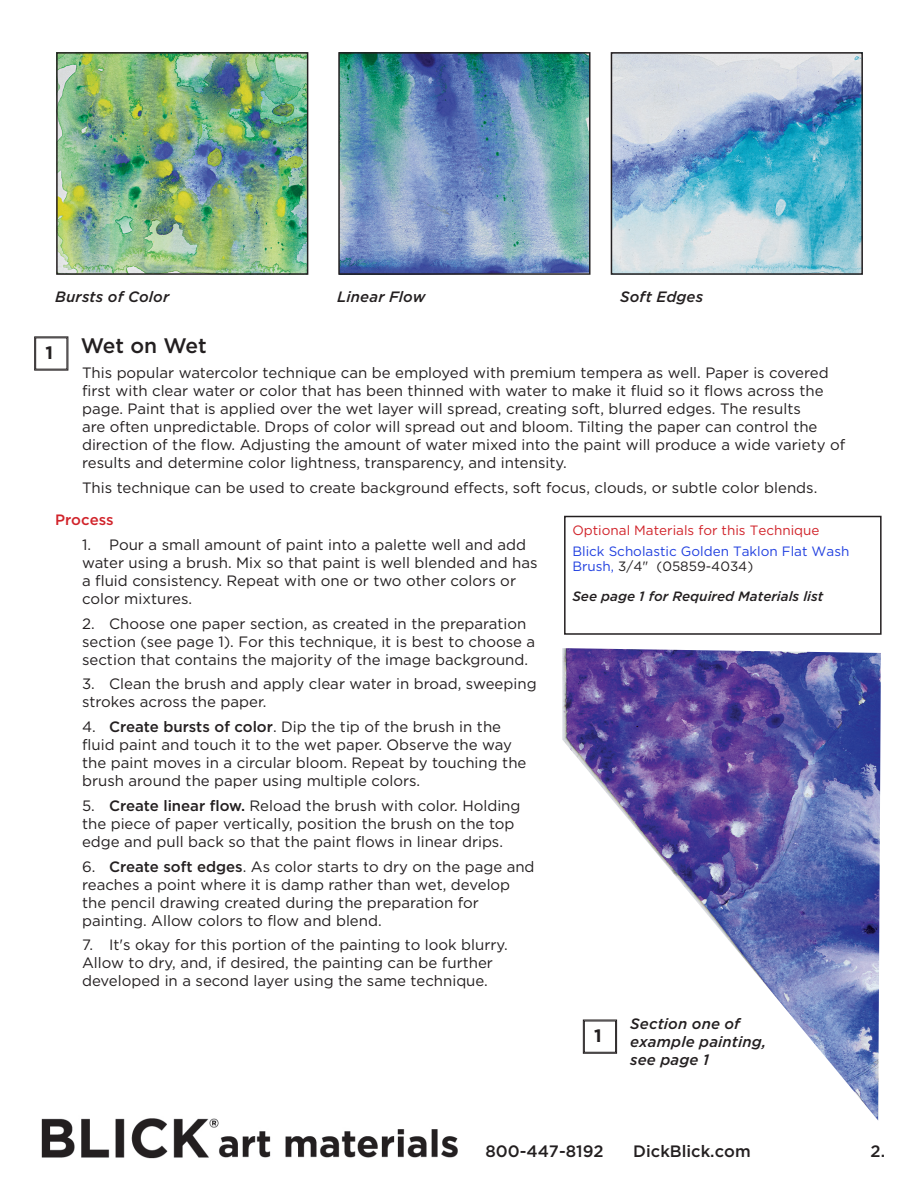
<style>
.page{position:relative;width:918px;height:1188px;background:#fff}
.page>*{position:absolute;margin:0;border:0;box-sizing:border-box;transform-origin:0 0}
.Process_Steps{font:500 21px "Gotham";color:#231f20}
.t1{font:700 18px "Gotham";color:#231f20}
.Materials_Heading{font:500 16.5px "Gotham";color:#231f20}
.Process_Steps-2{font:15px/18px "Gotham";color:#231f20}
.Step_instructions{font:italic 500 15px/18px "Gotham";letter-spacing:.01em;color:#231f20}
.Process_Steps-3{font:500 15px "Gotham";color:#d1232a}
.Materials_list{font:13.5px/15px "Gotham";color:#2140e0}
.Materials_Heading-2{font:13.5px "Gotham";color:#d1232a}
.Materials_list-2{font:italic 500 13.5px "Gotham";color:#231f20}
.s1{font-weight:500}
.s2{color:#231f20}
</style>
<div class="page">
<img style="left:41px;top:1118px;width:417px;height:41px">
<img style="left:59px;top:55px;width:246px;height:217px">
<div style="left:56px;top:52px;width:252px;height:223px;border:2px solid #231f20"></div>
<img style="left:341px;top:55px;width:247px;height:217px">
<div style="left:338px;top:52px;width:253px;height:223px;border:2px solid #231f20"></div>
<img style="left:614px;top:55px;width:246px;height:217px">
<div style="left:611px;top:52px;width:252px;height:223px;border:2px solid #231f20"></div>
<img style="left:562px;top:648px;width:319px;height:473px">
<svg style="left:34px;top:336px;width:34px;height:35px"></svg>
<svg style="left:583px;top:1020px;width:34px;height:34px"></svg>
<div style="left:584px;top:1021px;width:32px;height:32px;border:1px solid #231f20"></div>
<div style="left:564px;top:516px;width:318px;height:119px;border:2px solid #231f20"></div>
<p class="Step_instructions" style="left:55px;top:288px;width:116px">Bursts of Color</p>
<p class="Step_instructions" style="left:337px;top:288px;width:90px">Linear Flow</p>
<p class="Step_instructions" style="left:620px;top:288px;width:85px">Soft Edges</p>
<p class="Process_Steps" style="left:81px;top:332px;width:128px">Wet on Wet</p>
<p class="Process_Steps-2" style="left:82px;top:364px;width:765px">This popular watercolor technique can be employed with premium tempera as well. Paper is covered first with clear water or color that has been thinned with water to make it fluid so it flows across the page. Paint that is applied over the wet layer will spread, creating soft, blurred edges. The results<br>are often unpredictable. Drops of color will spread out and bloom. Tilting the paper can control the direction of the flow. Adjusting the amount of water mixed into the paint will produce a wide variety of results and determine color lightness, transparency, and intensity.</p>
<p class="Process_Steps-2" style="left:82px;top:478px;width:737px">This technique can be used to create background effects, soft focus, clouds, or subtle color blends.</p>
<p class="Process_Steps-3" style="left:55px;top:510px;width:60px">Process</p>
<p class="Process_Steps-2" style="left:82px;top:535px;width:457px">1. Pour a small amount of paint into a palette well and add water using a brush. Mix so that paint is well blended and has a fluid consistency. Repeat with one or two other colors or color mixtures.</p>
<p class="Process_Steps-2" style="left:82px;top:614px;width:455px">2. Choose one paper section, as created in the preparation section (see page 1). For this technique, it is best to choose a section that contains the majority of the image background.</p>
<p class="Process_Steps-2" style="left:82px;top:675px;width:456px">3. Clean the brush and apply clear water in broad, sweeping strokes across the paper.</p>
<p class="Process_Steps-2" style="left:82px;top:718px;width:446px">4. <span class="s1">Create bursts of color</span>. Dip the tip of the brush in the fluid paint and touch it to the wet paper. Observe the way the paint moves in a circular bloom. Repeat by touching the brush around the paper using multiple colors.</p>
<p class="Process_Steps-2" style="left:82px;top:796px;width:440px">5. <span class="s1">Create linear flow.</span> Reload the brush with color. Holding the piece of paper vertically, position the brush on the top edge and pull back so that the paint flows in linear drips.</p>
<p class="Process_Steps-2" style="left:82px;top:857px;width:454px">6. <span class="s1">Create soft edges</span>. As color starts to dry on the page and reaches a point where it is damp rather than wet, develop the pencil drawing created during the preparation for painting. Allow colors to flow and blend.</p>
<p class="Process_Steps-2" style="left:82px;top:936px;width:427px">7. It's okay for this portion of the painting to look blurry.<br>Allow to dry, and, if desired, the painting can be further developed in a second layer using the same technique.</p>
<p class="t1" style="left:46px;top:340px;width:9px">1</p>
<p class="Materials_Heading-2" style="left:572px;top:521px;width:249px">Optional Materials for this Technique</p>
<p class="Materials_list" style="left:572px;top:544px;width:279px">Blick Scholastic Golden Taklon Flat Wash<br>Brush, <span class="s2">3/4" (05859-4034)</span></p>
<p class="Materials_list-2" style="left:572px;top:587px;width:252px">See page 1 for Required Materials list</p>
<p class="t1" style="left:594px;top:1023px;width:9px">1</p>
<p class="Step_instructions" style="left:630px;top:1015px;width:137px">Section one of example painting, see page 1</p>
<p class="Materials_Heading" style="left:485px;top:1140px;width:120px">800-447-8192</p>
<p class="Materials_Heading" style="left:633px;top:1140px;width:119px">DickBlick.com</p>
<p class="Materials_Heading" style="left:871px;top:1140px;width:16px">2.</p>
</div>
